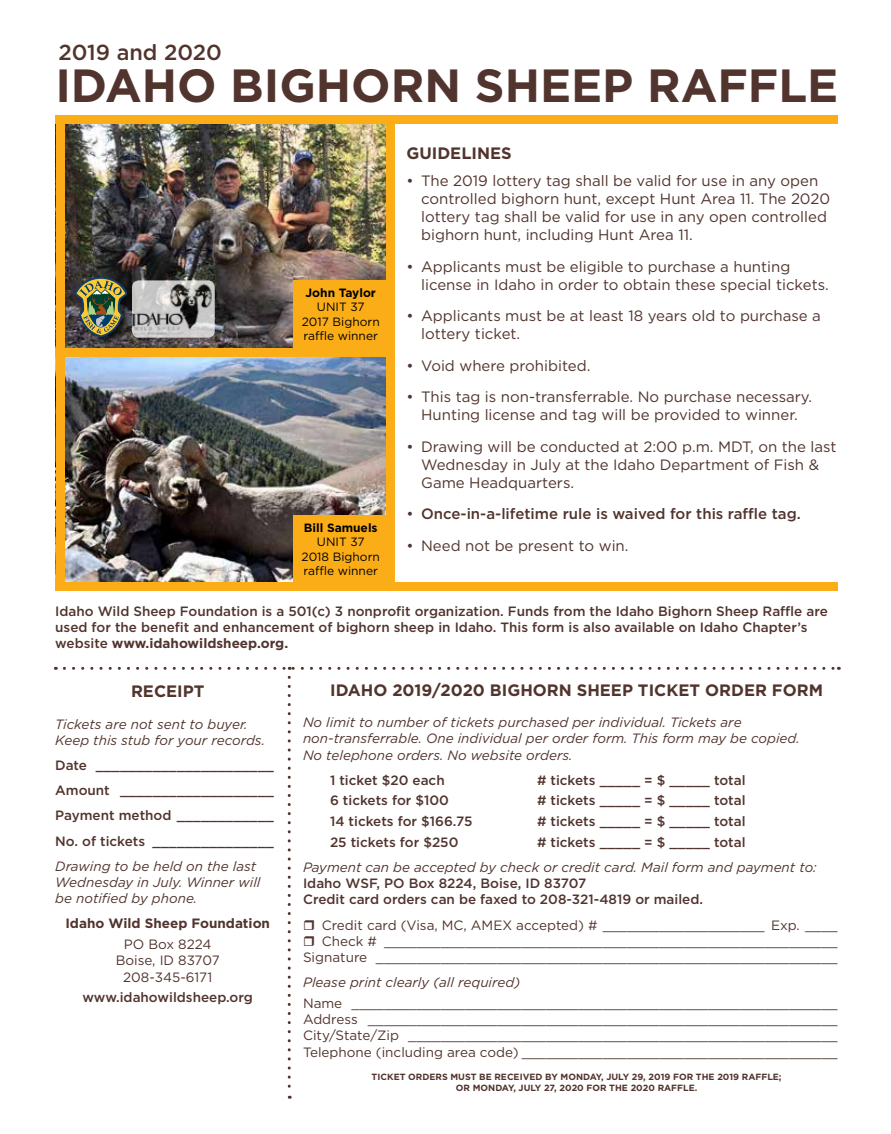
<style>
.page{position:relative;width:891px;height:1134px;background:#fff}
.page>*{position:absolute;margin:0;border:0;box-sizing:border-box;transform-origin:0 0}
.t1{font:700 46.5px "Gotham";color:#51342d}
.t2{font:500 21.75px "Gotham";color:#51342d}
.t3{font:700 16.5px "Gotham";color:#51342d}
.t4{font:15px/18px "Gotham";color:#51342d}
.t5{font:500 15px "Gotham";color:#51342d}
.t6{font:500 13.5px/16.2px "Gotham";color:#51342d}
.t7{font:13.5px/16.2px "Gotham";color:#51342d;text-align:center}
.t8{font:italic 13.5px/16.2px "Gotham";color:#51342d}
.t9{font:700 13.5px "Gotham";color:#51342d}
.t10{font:12px/14.4px "Gotham";color:#000;text-align:center}
.t11{font:700 12px "Gotham";color:#000}
.t12{font:700 9px/10.8px "Gotham";color:#51342d;text-align:center}
.s1{font-weight:400}
.s2{font-weight:700}
</style>
<div class="page">
<svg style="left:64px;top:667px;width:775px;height:3px"></svg>
<svg style="left:288px;top:677px;width:3px;height:422px"></svg>
<div style="left:56px;top:582px;width:782px;height:9px;background:#fbad18"></div>
<img style="left:65px;top:124px;width:321px;height:458px">
<div style="left:56px;top:348px;width:330px;height:9px;background:#fbad18"></div>
<div style="left:386px;top:124px;width:9px;height:467px;background:#fbad18"></div>
<div style="left:293px;top:280px;width:93px;height:68px;background:#fbad18"></div>
<div style="left:293px;top:515px;width:93px;height:68px;background:#fbad18"></div>
<div style="left:72px;top:273px;width:68px;height:77px;background:#000;opacity:.75"></div>
<svg style="left:75px;top:277px;width:52px;height:60px"></svg>
<div style="left:56px;top:124px;width:9px;height:467px;background:#fbad18"></div>
<div style="left:56px;top:115px;width:782px;height:9px;background:#fbad18"></div>
<img style="left:132px;top:280px;width:83px;height:58px">
<h2 class="t2" style="left:58px;top:38px;width:165px">2019 and 2020</h2>
<h1 class="t1" style="left:55px;top:55px;width:785px">IDAHO BIGHORN SHEEP RAFFLE</h1>
<p class="t11" style="left:306px;top:285px;width:72px">John Taylor</p>
<p class="t10" style="left:302px;top:300px;width:79px">UNIT 37<br>2017 Bighorn raffle winner</p>
<p class="t11" style="left:304px;top:520px;width:75px">Bill Samuels</p>
<p class="t10" style="left:302px;top:535px;width:80px">UNIT 37<br>2018 Bighorn raffle winner</p>
<p class="t3" style="left:406px;top:143px;width:107px">GUIDELINES</p>
<p class="t4" style="left:421px;top:172px;width:411px;text-indent:-15px">• The 2019 lottery tag shall be valid for use in any open controlled bighorn hunt, except Hunt Area 11. The 2020 lottery tag shall be valid for use in any open controlled bighorn hunt, including Hunt Area 11.</p>
<p class="t4" style="left:421px;top:257px;width:409px;text-indent:-15px">• Applicants must be eligible to purchase a hunting license in Idaho in order to obtain these special tickets.</p>
<p class="t4" style="left:421px;top:307px;width:401px;text-indent:-15px">• Applicants must be at least 18 years old to purchase a lottery ticket.</p>
<p class="t4" style="left:406px;top:356px;width:185px">• Void where prohibited.</p>
<p class="t4" style="left:406px;top:388px;width:407px;text-align:center">• This tag is non-transferrable. No purchase necessary.<br>Hunting license and tag will be provided to winner.</p>
<p class="t4" style="left:421px;top:437px;width:417px;text-indent:-15px">• Drawing will be conducted at 2:00 p.m. MDT, on the last<br>Wednesday in July at the Idaho Department of Fish &amp;<br>Game Headquarters.</p>
<p class="t5" style="left:406px;top:504px;width:396px"><span class="s1">•</span> Once-in-a-lifetime rule is waived for this raffle tag.</p>
<p class="t4" style="left:406px;top:536px;width:224px">• Need not be present to win.</p>
<p class="t6" style="left:55px;top:603px;width:774px">Idaho Wild Sheep Foundation is a 501(c) 3 nonprofit organization. Funds from the Idaho Bighorn Sheep Raffle are used for the benefit and enhancement of bighorn sheep in Idaho. This form is also available on Idaho Chapter’s website <span class="s2">www.idahowildsheep.org.</span></p>
<p class="t3" style="left:131px;top:680px;width:75px">RECEIPT</p>
<p class="t3" style="left:330px;top:679px;width:494px">IDAHO 2019/2020 BIGHORN SHEEP TICKET ORDER FORM</p>
<p class="t8" style="left:55px;top:715px;width:211px">Tickets are not sent to buyer.<br>Keep this stub for your records.</p>
<p class="t6" style="left:55px;top:752px;width:220px;line-height:25.2px;text-align:justify">Date ______________________ Amount ___________________ Payment method ____________ No. of tickets _______________</p>
<p class="t8" style="left:55px;top:858px;width:207px">Drawing to be held on the last<br>Wednesday in July. Winner will be notified by phone.</p>
<p class="t9" style="left:65px;top:915px;width:206px">Idaho Wild Sheep Foundation</p>
<p class="t7" style="left:116px;top:936px;width:106px">PO Box 8224<br>Boise, ID 83707<br>208-345-6171</p>
<p class="t6" style="left:82px;top:989px;width:172px">www.idahowildsheep.org</p>
<p class="t8" style="left:303px;top:714px;width:498px">No limit to number of tickets purchased per individual. Tickets are non-transferrable. One individual per order form. This form may be copied.<br>No telephone orders. No website orders.</p>
<p class="t6" style="left:330px;top:772px;width:116px">1 ticket $20 each</p>
<p class="t6" style="left:537px;top:772px;width:210px"># tickets _____ = $ _____ total</p>
<p class="t6" style="left:330px;top:792px;width:121px">6 tickets for $100</p>
<p class="t6" style="left:537px;top:792px;width:210px"># tickets _____ = $ _____ total</p>
<p class="t6" style="left:330px;top:813px;width:144px">14 tickets for $166.75</p>
<p class="t6" style="left:537px;top:813px;width:210px"># tickets _____ = $ _____ total</p>
<p class="t6" style="left:330px;top:834px;width:130px">25 tickets for $250</p>
<p class="t6" style="left:537px;top:834px;width:210px"># tickets _____ = $ _____ total</p>
<p class="t8" style="left:303px;top:859px;width:515px">Payment can be accepted by check or credit card. Mail form and payment to:</p>
<p class="t6" style="left:303px;top:875px;width:402px">Idaho WSF, PO Box 8224, Boise, ID 83707<br>Credit card orders can be faxed to 208-321-4819 or mailed.</p>
<p class="t7" style="left:303px;top:916px;width:536px;text-align:right">Credit card (Visa, MC, AMEX accepted) # ____________________ Exp. ____<br>Check # ________________________________________________________<br>Signature _________________________________________________________</p>
<p class="t8" style="left:303px;top:974px;width:219px">Please print clearly (all required)</p>
<p class="t7" style="left:303px;top:995px;width:536px;text-align:justify">Name ____________________________________________________________ Address __________________________________________________________ City/State/Zip _____________________________________________________ Telephone (including area code) _______________________________________</p>
<p class="t12" style="left:372px;top:1072px;width:411px">TICKET ORDERS MUST BE RECEIVED BY MONDAY, JULY 29, 2019 FOR THE 2019 RAFFLE;<br>OR MONDAY, JULY 27, 2020 FOR THE 2020 RAFFLE.</p>
</div>
